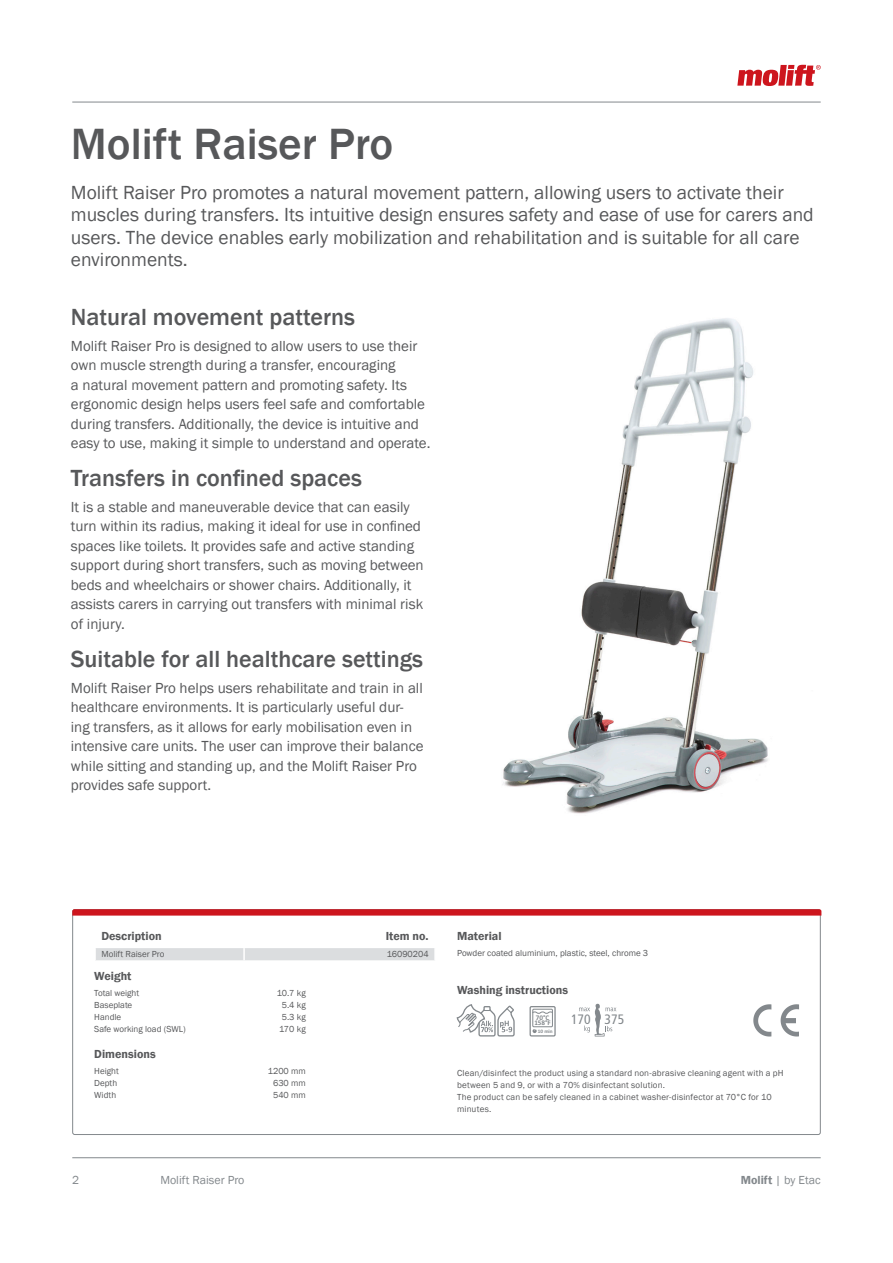
<style>
.page{position:relative;width:893px;height:1263px;background:#fff}
.page>*{position:absolute;margin:0;border:0;box-sizing:border-box;transform-origin:0 0}
._3__Header_-_Intro{font:500 45px "Franklin Gothic";color:#57585a}
._4__Header_-_Basic_body{font:500 24px "Franklin Gothic";color:#57585a}
._3__Body_-_Intro{font:19.5px/22.5px "Franklin Gothic";color:#57585a}
._4__Body_-_Basic_body{font:15px/19.5px "Franklin Gothic";color:#57585a}
._4__Header_-_Basic_body-2{font:15px/19.5px "Franklin Gothic";color:#57585a}
.t1{font:condensed 13.65px "Frutiger LT Pro";color:#83888c}
._6__Header_-_Facts{font:600 12px "Franklin Gothic";color:#57585a}
.t2{font:12px "Franklin Gothic";color:#83888c}
._6__Body_-_Facts{font:9px/12px "Franklin Gothic";letter-spacing:.01em;color:#57585a}
.t3{font:700 7.2px/5.6px "Calibri";color:#83888c}
.t4{font:700 5.25px "Calibri";color:#83888c}
.s1{font-weight:600}
</style>
<div class="page">
<img style="left:502px;top:318px;width:266px;height:496px">
<hr style="left:72px;top:102px;width:749px;height:1px;background:#83888c">
<hr style="left:72px;top:1157px;width:749px;height:1px;background:#83888c">
<svg style="left:737px;top:65px;width:84px;height:21px"></svg>
<div style="left:96px;top:948px;width:339px;height:12px;background:#dbdddf"></div>
<svg style="left:457px;top:1004px;width:58px;height:32px"></svg>
<div style="left:532px;top:1009px;width:21px;height:18px;border:1px solid #83888c"></div>
<div style="left:530px;top:1006px;width:26px;height:30px;border:1px solid #83888c"></div>
<svg style="left:533px;top:1029px;width:4px;height:4px"></svg>
<svg style="left:532px;top:1011px;width:21px;height:3px"></svg>
<svg style="left:579px;top:1004px;width:37px;height:32px"></svg>
<svg style="left:753px;top:1004px;width:18px;height:32px"></svg>
<svg style="left:781px;top:1004px;width:18px;height:32px"></svg>
<svg style="left:72px;top:909px;width:749px;height:6px;background:#ca1921"></svg>
<p class="_3__Header_-_Intro" style="left:71px;top:116px;width:324px">Molift Raiser Pro</p>
<p class="_3__Body_-_Intro" style="left:71px;top:181px;width:744px">Molift Raiser Pro promotes a natural movement pattern, allowing users to activate their muscles during transfers. Its intuitive design ensures safety and ease of use for carers and users. The device enables early mobilization and rehabilitation and is suitable for all care environments.</p>
<p class="_4__Header_-_Basic_body" style="left:71px;top:302px;width:286px">Natural movement patterns</p>
<p class="_4__Body_-_Basic_body" style="left:71px;top:336px;width:361px">Molift Raiser Pro is designed to allow users to use their own muscle strength during a transfer, encouraging<br>a natural movement pattern and promoting safety. Its ergonomic design helps users feel safe and comfortable during transfers. Additionally, the device is intuitive and easy to use, making it simple to understand and operate.</p>
<p class="_4__Header_-_Basic_body" style="left:71px;top:463px;width:293px">Transfers in confined spaces</p>
<p class="_4__Body_-_Basic_body" style="left:71px;top:497px;width:354px">It is a stable and maneuverable device that can easily turn within its radius, making it ideal for use in confined spaces like toilets. It provides safe and active standing support during short transfers, such as moving between beds and wheelchairs or shower chairs. Additionally, it assists carers in carrying out transfers with minimal risk of injury.</p>
<p class="_4__Header_-_Basic_body" style="left:71px;top:644px;width:354px">Suitable for all healthcare settings</p>
<p class="_4__Header_-_Basic_body-2" style="left:71px;top:678px;width:354px">Molift Raiser Pro helps users rehabilitate and train in all healthcare environments. It is particularly useful dur&shy;ing transfers, as it allows for early mobilisation even in intensive care units. The user can improve their balance while sitting and standing up, and the Molift Raiser Pro provides safe support.</p>
<p class="_6__Header_-_Facts" style="left:101px;top:928px;width:62px">Description</p>
<p class="_6__Header_-_Facts" style="left:386px;top:928px;width:45px">Item no.</p>
<p class="_6__Body_-_Facts" style="left:101px;top:948px;width:64px">Molift Raiser Pro</p>
<p class="_6__Body_-_Facts" style="left:387px;top:948px;width:43px">16090204</p>
<p class="_6__Header_-_Facts" style="left:94px;top:968px;width:39px">Weight</p>
<p class="_6__Body_-_Facts" style="left:94px;top:987px;width:46px">Total weight</p>
<p class="_6__Body_-_Facts" style="left:277px;top:987px;width:31px">10.7 kg</p>
<p class="_6__Body_-_Facts" style="left:94px;top:999px;width:39px">Baseplate</p>
<p class="_6__Body_-_Facts" style="left:282px;top:999px;width:26px">5.4 kg</p>
<p class="_6__Body_-_Facts" style="left:94px;top:1011px;width:29px">Handle</p>
<p class="_6__Body_-_Facts" style="left:282px;top:1011px;width:26px">5.3 kg</p>
<p class="_6__Body_-_Facts" style="left:94px;top:1023px;width:93px">Safe working load (SWL)</p>
<p class="_6__Body_-_Facts" style="left:279px;top:1023px;width:28px">170 kg</p>
<p class="_6__Header_-_Facts" style="left:94px;top:1046px;width:63px">Dimensions</p>
<p class="_6__Body_-_Facts" style="left:94px;top:1065px;width:26px">Height</p>
<p class="_6__Body_-_Facts" style="left:268px;top:1065px;width:39px">1200 mm</p>
<p class="_6__Body_-_Facts" style="left:94px;top:1077px;width:24px">Depth</p>
<p class="_6__Body_-_Facts" style="left:273px;top:1077px;width:34px">630 mm</p>
<p class="_6__Body_-_Facts" style="left:94px;top:1089px;width:23px">Width</p>
<p class="_6__Body_-_Facts" style="left:273px;top:1089px;width:34px">540 mm</p>
<p class="_6__Header_-_Facts" style="left:457px;top:928px;width:46px">Material</p>
<p class="_6__Body_-_Facts" style="left:457px;top:947px;width:193px">Powder coated aluminium, plastic, steel, chrome 3</p>
<p class="_6__Header_-_Facts" style="left:457px;top:982px;width:112px">Washing instructions</p>
<p class="t3" style="left:534px;top:1014px;width:18px">70°C<br>158°F</p>
<p class="t4" style="left:538px;top:1027px;width:16px">10 min</p>
<p class="t1" style="left:571px;top:1011px;width:55px">170 375</p>
<p class="_6__Body_-_Facts" style="left:457px;top:1067px;width:328px">Clean/disinfect the product using a standard non-abrasive cleaning agent with a pH between 5 and 9, or with a 70% disinfectant solution.<br>The product can be safely cleaned in a cabinet washer-disinfector at 70°C for 10 minutes.</p>
<p class="t2" style="left:72px;top:1173px;width:9px">2</p>
<p class="t2" style="left:160px;top:1173px;width:85px">Molift Raiser Pro</p>
<p class="t2" style="left:741px;top:1173px;width:81px"><span class="s1">Molift</span> | by Etac</p>
</div>
